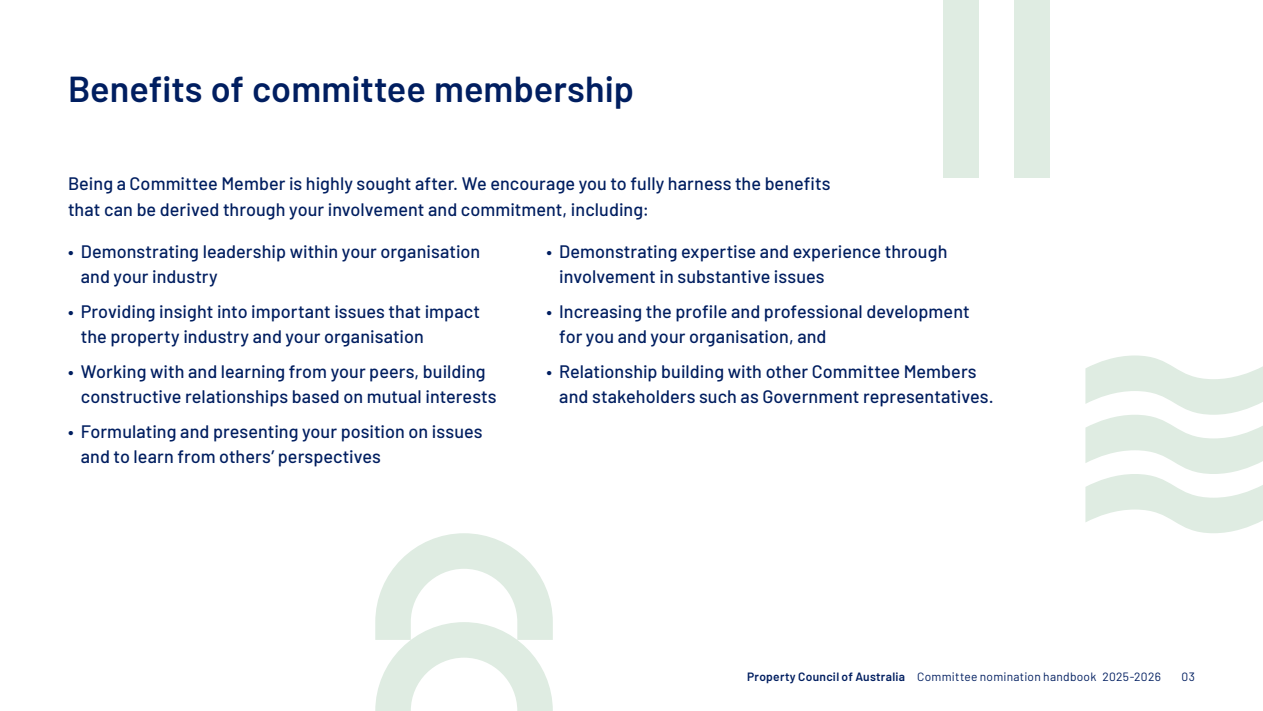
<style>
.page{position:relative;width:1263px;height:711px;background:#fff}
.page>*{position:absolute;margin:0;border:0;box-sizing:border-box;transform-origin:0 0}
.t1{font:600 36px "Barlow";color:#001e60}
.t2{font:500 18px/25.2px "Barlow";letter-spacing:.005em;color:#001e60}
.t3{font:12px "Barlow";letter-spacing:.02em;color:#001e60}
.s1{font-weight:600}
</style>
<div class="page">
<svg style="left:1085px;top:355px;width:178px;height:178px"></svg>
<svg style="left:375px;top:533px;width:178px;height:177px"></svg>
<div style="left:943px;top:0;width:36px;height:178px;background:#dfece2"></div>
<div style="left:1014px;top:0;width:36px;height:178px;background:#dfece2"></div>
<h1 class="t1" style="left:68px;top:62px;width:567px">Benefits of committee membership</h1>
<p class="t2" style="left:68px;top:170px;width:764px">Being a Committee Member is highly sought after. We encourage you to fully harness the benefits that can be derived through your involvement and commitment, including:</p>
<p class="t2" style="left:81px;top:240px;width:401px;text-indent:-13px">• Demonstrating leadership within your organisation and your industry</p>
<p class="t2" style="left:81px;top:300px;width:401px;text-indent:-13px">• Providing insight into important issues that impact the property industry and your organisation</p>
<p class="t2" style="left:81px;top:360px;width:417px;text-indent:-13px">• Working with and learning from your peers, building constructive relationships based on mutual interests</p>
<p class="t2" style="left:81px;top:420px;width:403px;text-indent:-13px">• Formulating and presenting your position on issues and to learn from others’ perspectives</p>
<p class="t2" style="left:559px;top:240px;width:390px;text-indent:-13px">• Demonstrating expertise and experience through involvement in substantive issues</p>
<p class="t2" style="left:559px;top:300px;width:412px;text-indent:-13px">• Increasing the profile and professional development for you and your organisation, and</p>
<p class="t2" style="left:559px;top:360px;width:436px;text-indent:-13px">• Relationship building with other Committee Members and stakeholders such as Government representatives.</p>
<p class="t3" style="left:747px;top:667px;width:415px"><span class="s1">Property Council of Australia</span> Committee nomination handbook 2025-2026</p>
<p class="t3" style="left:1181px;top:672px;width:15px">03</p>
</div>
